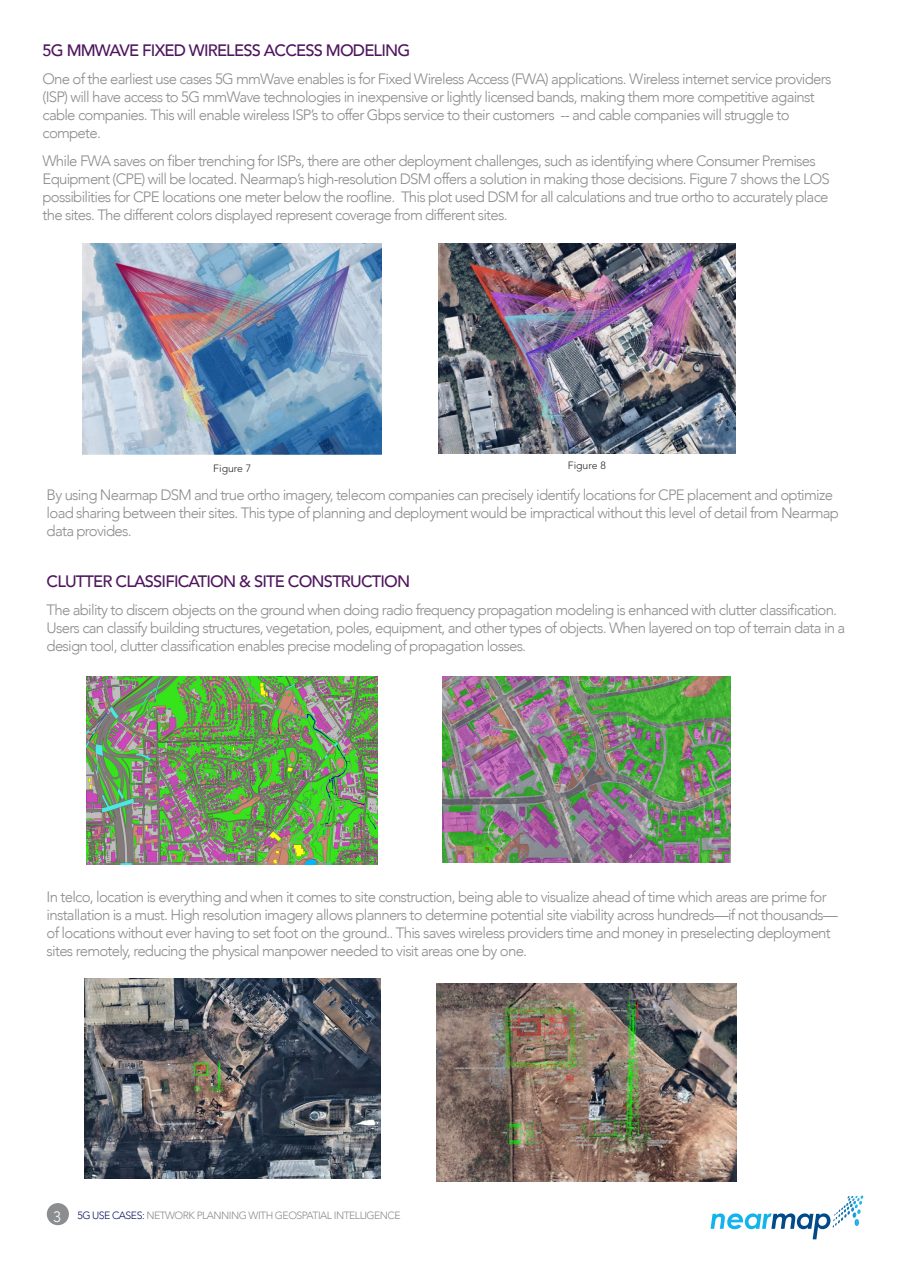
<style>
.page{position:relative;width:902px;height:1272px;background:#fff}
.page>*{position:absolute;margin:0;border:0;box-sizing:border-box;transform-origin:0 0}
.t1{font:500 16.5px "Avenir";letter-spacing:-.05em;color:#4f165e}
.t2{font:300 15px/18px "Avenir";letter-spacing:-.05em;color:#8c8d8f}
.t3{font:300 15px "Avenir";color:#fff}
.t4{font:300 10.5px "Avenir";letter-spacing:-.05em;color:#8c8d8f}
.t5{font:300 10.5px "Avenir LT Std";color:#2b292a}
.s1{color:#121761}
</style>
<div class="page">
<div style="left:47px;top:1202px;width:22px;height:23px;background:#8c8d8f;border-radius:50%"></div>
<img style="left:438px;top:243px;width:297px;height:210px">
<img style="left:442px;top:676px;width:288px;height:186px">
<img style="left:436px;top:983px;width:300px;height:198px">
<svg style="left:710px;top:1195px;width:153px;height:44px"></svg>
<img style="left:83px;top:243px;width:298px;height:210px">
<img style="left:87px;top:676px;width:291px;height:186px">
<img style="left:84px;top:978px;width:294px;height:200px">
<p class="t1" style="left:43px;top:36px;width:369px">5G MMWAVE FIXED WIRELESS ACCESS MODELING</p>
<p class="t2" style="left:43px;top:70px;width:790px">One of the earliest use cases 5G mmWave enables is for Fixed Wireless Access (FWA) applications. Wireless internet service providers (ISP) will have access to 5G mmWave technologies in inexpensive or lightly licensed bands, making them more competitive against cable companies. This will enable wireless ISP’s to offer Gbps service to their customers -- and cable companies will struggle to compete.</p>
<p class="t2" style="left:43px;top:152px;width:788px">While FWA saves on fiber trenching for ISPs, there are other deployment challenges, such as identifying where Consumer Premises Equipment (CPE) will be located. Nearmap’s high-resolution DSM offers a solution in making those decisions. Figure 7 shows the LOS possibilities for CPE locations one meter below the roofline. This plot used DSM for all calculations and true ortho to accurately place the sites. The different colors displayed represent coverage from different sites.</p>
<p class="t5" style="left:213px;top:462px;width:39px">Figure 7</p>
<p class="t5" style="left:567px;top:459px;width:39px">Figure 8</p>
<p class="t2" style="left:47px;top:485px;width:793px">By using Nearmap DSM and true ortho imagery, telecom companies can precisely identify locations for CPE placement and optimize load sharing between their sites. This type of planning and deployment would be impractical without this level of detail from Nearmap data provides.</p>
<p class="t1" style="left:47px;top:567px;width:365px">CLUTTER CLASSIFICATION &amp; SITE CONSTRUCTION</p>
<p class="t2" style="left:47px;top:601px;width:800px">The ability to discern objects on the ground when doing radio frequency propagation modeling is enhanced with clutter classification.<br>Users can classify building structures, vegetation, poles, equipment, and other types of objects. When layered on top of terrain data in a design tool, clutter classification enables precise modeling of propagation losses.</p>
<p class="t2" style="left:47px;top:887px;width:792px">In telco, location is everything and when it comes to site construction, being able to visualize ahead of time which areas are prime for installation is a must. High resolution imagery allows planners to determine potential site viability across hundreds—if not thousands— of locations without ever having to set foot on the ground.. This saves wireless providers time and money in preselecting deployment sites remotely, reducing the physical manpower needed to visit areas one by one.</p>
<p class="t3" style="left:53px;top:1207px;width:9px">3</p>
<p class="t4" style="left:77px;top:1209px;width:325px"><span class="s1">5G USE CASES:</span> NETWORK PLANNING WITH GEOSPATIAL INTELLIGENCE</p>
</div>
